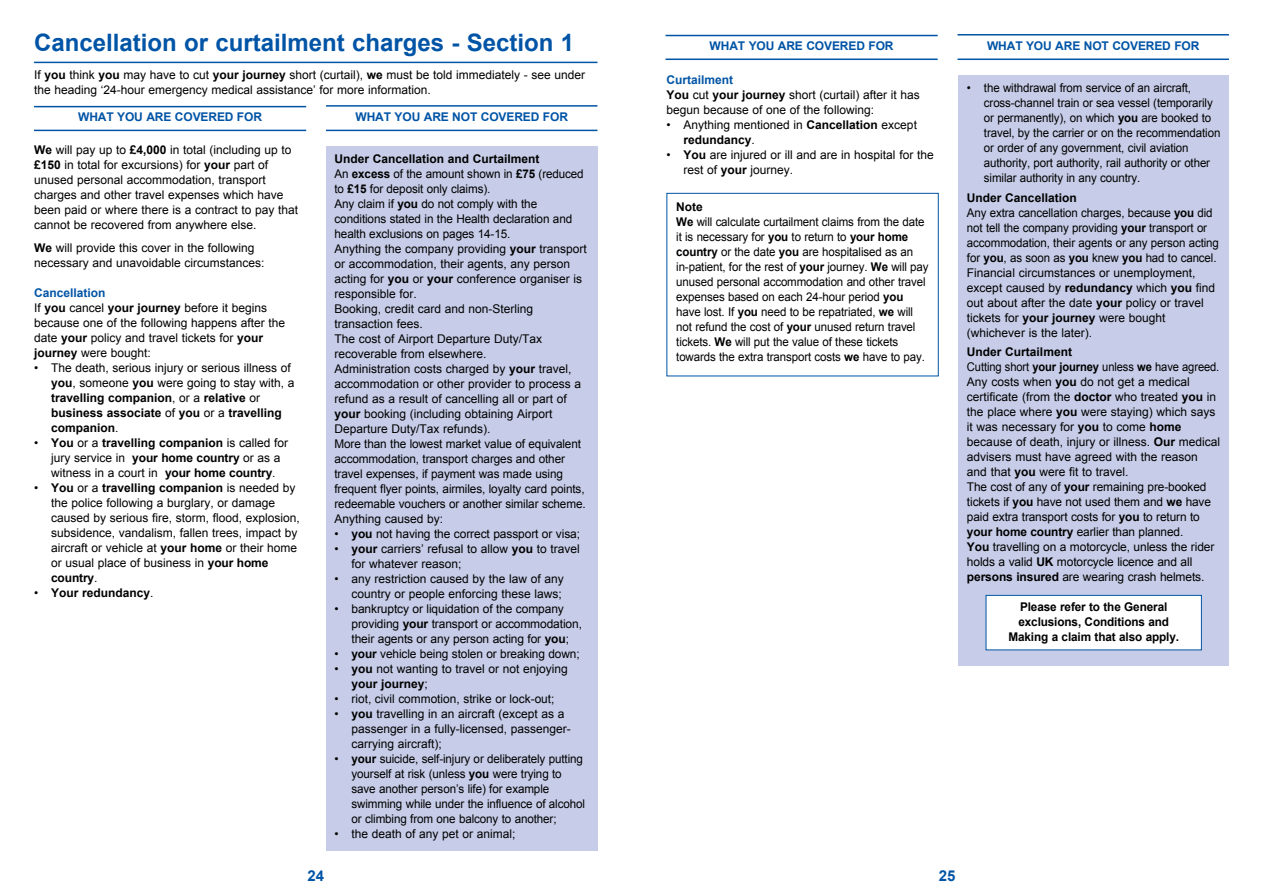
<style>
.page{position:relative;width:1263px;height:893px;background:#fff}
.page>*{position:absolute;margin:0;border:0;box-sizing:border-box;transform-origin:0 0}
.t1{font:700 24px "Arial";color:#0054a6}
.t2{font:700 15px "Arial";color:#0054a6}
.t3{font:12px/15px "Arial";color:#000}
.t4{font:12px/15px "Arial";color:#000;scale:.96 1}
.t5{font:12px/15px "Arial";color:#000;scale:.93 1}
.t6{font:700 12px/15px "Arial";letter-spacing:-.01em;color:#000;text-align:center}
.t7{font:700 12px "Arial";letter-spacing:-.01em;color:#0054a6}
.s1{font-weight:700}
.s2{font-weight:700;color:#0054a6}
.s3{font-weight:400}
</style>
<div class="page">
<div style="left:958px;top:75px;width:271px;height:590px;background:#c7cde8"></div>
<div style="left:666px;top:193px;width:273px;height:183px;border:1px solid #0054a6"></div>
<hr style="left:665px;top:59px;width:273px;height:1px;background:#0054a6">
<hr style="left:957px;top:59px;width:272px;height:1px;background:#0054a6">
<hr style="left:957px;top:34px;width:272px;height:2px;background:#0054a6">
<hr style="left:665px;top:35px;width:273px;height:1px;background:#0054a6">
<div style="left:986px;top:595px;width:215px;height:55px;background:#fff"></div>
<div style="left:986px;top:595px;width:216px;height:55px;border:1px solid #0054a6"></div>
<div style="left:326px;top:146px;width:271px;height:704px;background:#c7cde8"></div>
<hr style="left:34px;top:130px;width:272px;height:1px;background:#0054a6">
<hr style="left:326px;top:130px;width:271px;height:1px;background:#0054a6">
<hr style="left:326px;top:105px;width:271px;height:2px;background:#0054a6">
<hr style="left:34px;top:106px;width:272px;height:1px;background:#0054a6">
<hr style="left:34px;top:62px;width:563px;height:1px;background:#0054a6">
<h1 class="t1" style="left:34px;top:27px;width:542px">Cancellation or curtailment charges - Section 1</h1>
<p class="t3" style="left:34px;top:68px;width:553px">If <span class="s1">you</span> think <span class="s1">you</span> may have to cut <span class="s1">your journey</span> short (curtail), <span class="s1">we</span> must be told immediately - see under the heading ‘24-hour emergency medical assistance’ for more information.</p>
<p class="t7" style="left:78px;top:109px;width:185px">WHAT YOU ARE COVERED FOR</p>
<p class="t7" style="left:355px;top:109px;width:214px">WHAT YOU ARE NOT COVERED FOR</p>
<p class="t3" style="left:34px;top:142px;width:266px"><span class="s1">We</span> will pay up to <span class="s1">£4,000</span> in total (including up to <span class="s1">£150</span> in total for excursions) for <span class="s1">your</span> part of unused personal accommodation, transport charges and other travel expenses which have been paid or where there is a contract to pay that cannot be recovered from anywhere else.</p>
<p class="t3" style="left:34px;top:241px;width:232px"><span class="s1">We</span> will provide this cover in the following necessary and unavoidable circumstances:</p>
<p class="t3" style="left:34px;top:286px;width:253px"><span class="s2">Cancellation<br></span>If <span class="s1">you</span> cancel <span class="s1">your journey</span> before it begins because one of the following happens after the date <span class="s1">your</span> policy and travel tickets for <span class="s1">your journey</span> were bought:</p>
<p class="t3" style="left:51px;top:361px;width:245px;text-indent:-17px">• The death, serious injury or serious illness of <span class="s1">you</span>, someone <span class="s1">you</span> were going to stay with, a <span class="s1">travelling companion</span>, or a <span class="s1">relative</span> or <span class="s1">business associate</span> of <span class="s1">you</span> or a <span class="s1">travelling companion</span>.</p>
<p class="t6" style="left:51px;top:436px;width:239px;text-align:left;text-indent:-17px"><span class="s3">•</span> You <span class="s3">or a</span> travelling companion <span class="s3">is called for jury service in</span> your home country <span class="s3">or as a witness in a court in</span> your home country<span class="s3">.</span></p>
<p class="t3" style="left:51px;top:481px;width:250px;text-indent:-17px">• <span class="s1">You</span> or a <span class="s1">travelling companion</span> is needed by the police following a burglary, or damage caused by serious fire, storm, flood, explosion, subsidence, vandalism, fallen trees, impact by aircraft or vehicle at <span class="s1">your home</span> or their home or usual place of business in <span class="s1">your home country</span>.</p>
<p class="t6" style="left:34px;top:586px;width:121px"><span class="s3">•</span> Your redundancy<span class="s3">.</span></p>
<p class="t3" style="left:334px;top:152px;width:254px"><span class="s1">Under Cancellation and Curtailment<br></span>An <span class="s1">excess</span> of the amount shown in <span class="s1">£75</span> (reduced to <span class="s1">£15</span> for deposit only claims).<br>Any claim if <span class="s1">you</span> do not comply with the conditions stated in the Health declaration and health exclusions on pages 14-15.<br>Anything the company providing <span class="s1">your</span> transport or accommodation, their agents, any person acting for <span class="s1">you</span> or <span class="s1">your</span> conference organiser is responsible for.<br>Booking, credit card and non-Sterling transaction fees.<br>The cost of Airport Departure Duty/Tax recoverable from elsewhere.<br>Administration costs charged by <span class="s1">your</span> travel, accommodation or other provider to process a refund as a result of cancelling all or part of <span class="s1">your</span> booking (including obtaining Airport Departure Duty/Tax refunds).<br>More than the lowest market value of equivalent accommodation, transport charges and other travel expenses, if payment was made using frequent flyer points, airmiles, loyalty card points, redeemable vouchers or another similar scheme.<br>Anything caused by:</p>
<p class="t3" style="left:334px;top:527px;width:247px">• <span class="s1">you</span> not having the correct passport or visa;</p>
<p class="t3" style="left:351px;top:542px;width:230px;text-indent:-17px">• <span class="s1">your</span> carriers’ refusal to allow <span class="s1">you</span> to travel for whatever reason;</p>
<p class="t3" style="left:334px;top:572px;width:231px;text-align:right">• any restriction caused by the law of any country or people enforcing these laws;</p>
<p class="t3" style="left:351px;top:602px;width:232px;text-indent:-17px">• bankruptcy or liquidation of the company providing <span class="s1">your</span> transport or accommodation, their agents or any person acting for <span class="s1">you</span>;</p>
<p class="t3" style="left:334px;top:647px;width:247px">• <span class="s1">your</span> vehicle being stolen or breaking down;</p>
<p class="t3" style="left:351px;top:662px;width:218px;text-indent:-17px">• <span class="s1">you</span> not wanting to travel or not enjoying <span class="s1">your journey</span>;</p>
<p class="t3" style="left:334px;top:692px;width:222px">• riot, civil commotion, strike or lock-out;</p>
<p class="t3" style="left:351px;top:707px;width:221px;text-indent:-17px">• <span class="s1">you</span> travelling in an aircraft (except as a passenger in a fully-licensed, passenger&shy;carrying aircraft);</p>
<p class="t3" style="left:351px;top:752px;width:235px;text-indent:-17px">• <span class="s1">your</span> suicide, self-injury or deliberately putting yourself at risk (unless <span class="s1">you</span> were trying to save another person’s life) for example swimming while under the influence of alcohol or climbing from one balcony to another;</p>
<p class="t3" style="left:334px;top:827px;width:183px">• the death of any pet or animal;</p>
<p class="t7" style="left:710px;top:38px;width:185px">WHAT YOU ARE COVERED FOR</p>
<p class="t7" style="left:987px;top:38px;width:214px">WHAT YOU ARE NOT COVERED FOR</p>
<p class="t3" style="left:666px;top:72px;width:255px"><span class="s2">Curtailment<br></span><span class="s1">You</span> cut <span class="s1">your journey</span> short (curtail) after it has begun because of one of the following:</p>
<p class="t3" style="left:683px;top:117px;width:235px;text-indent:-17px">• Anything mentioned in <span class="s1">Cancellation</span> except <span class="s1">redundancy</span>.</p>
<p class="t3" style="left:683px;top:147px;width:252px;text-indent:-17px">• <span class="s1">You</span> are injured or ill and are in hospital for the rest of <span class="s1">your</span> journey.</p>
<p class="t4" style="left:676px;top:200px;width:264px"><span class="s1">Note<br>We</span> will calculate curtailment claims from the date it is necessary for <span class="s1">you</span> to return to <span class="s1">your home country</span> or the date <span class="s1">you</span> are hospitalised as an in-patient, for the rest of <span class="s1">your</span> journey. <span class="s1">We</span> will pay unused personal accommodation and other travel expenses based on each 24-hour period <span class="s1">you </span>have lost. If <span class="s1">you</span> need to be repatriated, <span class="s1">we</span> will not refund the cost of <span class="s1">your</span> unused return travel tickets. <span class="s1">We</span> will put the value of these tickets towards the extra transport costs <span class="s1">we</span> have to pay.</p>
<p class="t4" style="left:984px;top:81px;width:248px;text-indent:-17px">• the withdrawal from service of an aircraft, cross-channel train or sea vessel (temporarily or permanently), on which <span class="s1">you</span> are booked to travel, by the carrier or on the recommendation or order of any government, civil aviation authority, port authority, rail authority or other similar authority in any country.</p>
<p class="t4" style="left:967px;top:190px;width:264px"><span class="s1">Under Cancellation<br></span>Any extra cancellation charges, because <span class="s1">you</span> did not tell the company providing <span class="s1">your</span> transport or accommodation, their agents or any person acting for <span class="s1">you</span>, as soon as <span class="s1">you</span> knew <span class="s1">you</span> had to cancel.<br>Financial circumstances or unemployment, except caused by <span class="s1">redundancy</span> which <span class="s1">you</span> find out about after the date <span class="s1">your</span> policy or travel tickets for <span class="s1">your journey</span> were bought (whichever is the later).</p>
<p class="t5" style="left:967px;top:344px;width:274px"><span class="s1">Under Curtailment<br></span>Cutting short <span class="s1">your journey</span> unless <span class="s1">we</span> have agreed.<br>Any costs when <span class="s1">you</span> do not get a medical certificate (from the <span class="s1">doctor</span> who treated <span class="s1">you</span> in the place where <span class="s1">you</span> were staying) which says it was necessary for <span class="s1">you</span> to come <span class="s1">home </span>because of death, injury or illness. <span class="s1">Our</span> medical advisers must have agreed with the reason and that <span class="s1">you</span> were fit to travel.<br>The cost of any of <span class="s1">your</span> remaining pre-booked tickets if <span class="s1">you</span> have not used them and <span class="s1">we</span> have paid extra transport costs for <span class="s1">you</span> to return to <span class="s1">your home country</span> earlier than planned.<br><span class="s1">You</span> travelling on a motorcycle, unless the rider holds a valid <span class="s1">UK</span> motorcycle licence and all <span class="s1">persons insured</span> are wearing crash helmets.</p>
<p class="t6" style="left:1008px;top:600px;width:172px">Please refer to the General exclusions, Conditions and<br>Making a claim that also apply.</p>
<p class="t2" style="left:307px;top:866px;width:18px">24</p>
<p class="t2" style="left:939px;top:866px;width:18px">25</p>
</div>
